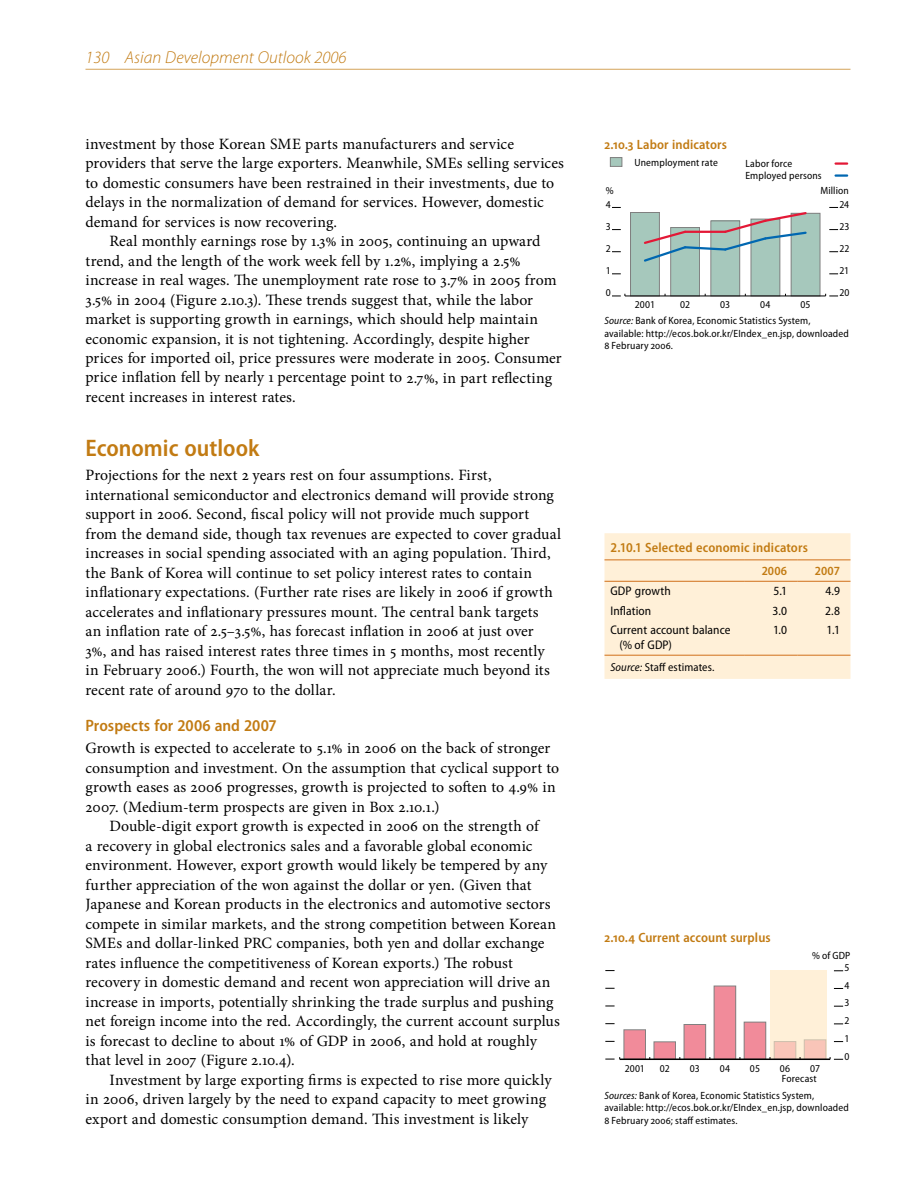
<style>
.page{position:relative;width:918px;height:1188px;background:#fff}
.page>*{position:absolute;margin:0;border:0;box-sizing:border-box;transform-origin:0 0}
.t1{font:600 semi-condensed 24px "Myriad Pro";color:#c27b13}
.t2{font:italic 300 17.25px "Myriad Pro";color:#c27b13}
.t3{font:600 semi-condensed 16.5px "Myriad Pro";color:#c27b13}
.t4{font:15.75px/19.5px "Minion Pro";letter-spacing:.005em;color:#000}
.t5{font:600 semi-condensed 13.5px "Myriad Pro";letter-spacing:.01em;color:#c27b13}
.t6{font:semi-condensed 12.6px/15px "Myriad Pro";letter-spacing:.005em;color:#000}
.t7{font:600 semi-condensed 12.6px "Myriad Pro";letter-spacing:.02em;color:#c27b13}
.t8{font:semi-condensed 11.7px "Myriad Pro";letter-spacing:.01em;color:#000}
.t9{font:semi-condensed 10.5px/12.5px "Myriad Pro";letter-spacing:.015em;color:#000}
.t10{font:semi-condensed 10.5px "Myriad Pro";letter-spacing:.015em;color:#010101}
.s1{font-style:italic}
</style>
<div class="page">
<hr style="left:86px;top:69px;width:764px;height:1px;background:#d4a35a">
<div style="left:604px;top:533px;width:246px;height:146px;background:#fff0d8"></div>
<hr style="left:604px;top:560px;width:141px;height:1px;background:#d06f1a">
<hr style="left:745px;top:560px;width:53px;height:1px;background:#d06f1a">
<hr style="left:798px;top:560px;width:52px;height:1px;background:#d06f1a">
<hr style="left:604px;top:581px;width:141px;height:1px;background:#d06f1a">
<hr style="left:745px;top:581px;width:53px;height:1px;background:#d06f1a">
<hr style="left:798px;top:581px;width:52px;height:1px;background:#d06f1a">
<hr style="left:604px;top:655px;width:141px;height:1px;background:#d06f1a">
<hr style="left:745px;top:655px;width:53px;height:1px;background:#d06f1a">
<hr style="left:798px;top:655px;width:52px;height:1px;background:#d06f1a">
<div style="left:610px;top:158px;width:12px;height:8px;background:#a6c8bc"></div>
<div style="left:631px;top:212px;width:28px;height:84px;background:#a6c8bc"></div>
<div style="left:671px;top:228px;width:29px;height:68px;background:#a6c8bc"></div>
<div style="left:711px;top:221px;width:29px;height:75px;background:#a6c8bc"></div>
<div style="left:751px;top:219px;width:29px;height:77px;background:#a6c8bc"></div>
<div style="left:791px;top:213px;width:29px;height:83px;background:#a6c8bc"></div>
<svg style="left:836px;top:174px;width:11px;height:3px"></svg>
<svg style="left:836px;top:162px;width:11px;height:3px"></svg>
<svg style="left:642px;top:212px;width:166px;height:51px"></svg>
<hr style="left:625px;top:296px;width:201px;height:1px;background:#000">
<svg style="left:612px;top:294px;width:14px;height:3px"></svg>
<svg style="left:825px;top:294px;width:13px;height:3px"></svg>
<div style="left:770px;top:970px;width:56px;height:89px;background:#fff0d8"></div>
<div style="left:624px;top:1030px;width:22px;height:29px;background:#f18b9a"></div>
<div style="left:654px;top:1042px;width:22px;height:17px;background:#f18b9a"></div>
<div style="left:684px;top:1024px;width:22px;height:35px;background:#f18b9a"></div>
<div style="left:714px;top:986px;width:22px;height:73px;background:#f18b9a"></div>
<div style="left:744px;top:1022px;width:22px;height:37px;background:#f18b9a"></div>
<div style="left:774px;top:1042px;width:22px;height:17px;background:#f9c5b8"></div>
<div style="left:804px;top:1040px;width:22px;height:19px;background:#f9c5b8"></div>
<hr style="left:620px;top:1059px;width:210px;height:1px;background:#000">
<svg style="left:830px;top:1057px;width:13px;height:3px"></svg>
<svg style="left:605px;top:1057px;width:15px;height:3px"></svg>
<p class="t2" style="left:86px;top:47px;width:263px">130 Asian Development Outlook 2006</p>
<p class="t4" style="left:86px;top:134px;width:480px">investment by those Korean SME parts manufacturers and service providers that serve the large exporters. Meanwhile, SMEs selling services to domestic consumers have been restrained in their investments, due to delays in the normalization of demand for services. However, domestic demand for services is now recovering.</p>
<p class="t4" style="left:86px;top:231px;width:478px;text-indent:24px">Real monthly earnings rose by 1.3% in 2005, continuing an upward trend, and the length of the work week fell by 1.2%, implying a 2.5% increase in real wages. The unemployment rate rose to 3.7% in 2005 from 3.5% in 2004 (Figure 2.10.3). These trends suggest that, while the labor market is supporting growth in earnings, which should help maintain economic expansion, it is not tightening. Accordingly, despite higher prices for imported oil, price pressures were moderate in 2005. Consumer price inflation fell by nearly 1 percentage point to 2.7%, in part reflecting recent increases in interest rates.</p>
<h1 class="t1" style="left:86px;top:435px;width:175px">Economic outlook</h1>
<p class="t4" style="left:86px;top:465px;width:477px">Projections for the next 2 years rest on four assumptions. First, international semiconductor and electronics demand will provide strong support in 2006. Second, fiscal policy will not provide much support from the demand side, though tax revenues are expected to cover gradual increases in social spending associated with an aging population. Third, the Bank of Korea will continue to set policy interest rates to contain inflationary expectations. (Further rate rises are likely in 2006 if growth accelerates and inflationary pressures mount. The central bank targets<br>an inflation rate of 2.5–3.5%, has forecast inflation in 2006 at just over<br>3%, and has raised interest rates three times in 5 months, most recently in February 2006.) Fourth, the won will not appreciate much beyond its recent rate of around 970 to the dollar.</p>
<p class="t3" style="left:86px;top:716px;width:193px">Prospects for 2006 and 2007</p>
<p class="t4" style="left:86px;top:738px;width:475px">Growth is expected to accelerate to 5.1% in 2006 on the back of stronger consumption and investment. On the assumption that cyclical support to growth eases as 2006 progresses, growth is projected to soften to 4.9% in 2007. (Medium-term prospects are given in Box 2.10.1.)</p>
<p class="t4" style="left:86px;top:816px;width:476px;text-indent:24px">Double-digit export growth is expected in 2006 on the strength of<br>a recovery in global electronics sales and a favorable global economic environment. However, export growth would likely be tempered by any further appreciation of the won against the dollar or yen. (Given that Japanese and Korean products in the electronics and automotive sectors compete in similar markets, and the strong competition between Korean SMEs and dollar-linked PRC companies, both yen and dollar exchange rates influence the competitiveness of Korean exports.) The robust recovery in domestic demand and recent won appreciation will drive an increase in imports, potentially shrinking the trade surplus and pushing net foreign income into the red. Accordingly, the current account surplus is forecast to decline to about 1% of GDP in 2006, and hold at roughly that level in 2007 (Figure 2.10.4).</p>
<p class="t4" style="left:86px;top:1070px;width:468px;text-indent:24px">Investment by large exporting firms is expected to rise more quickly in 2006, driven largely by the need to expand capacity to meet growing export and domestic consumption demand. This investment is likely</p>
<p class="t5" style="left:604px;top:137px;width:124px">2.10.3 Labor indicators</p>
<p class="t9" style="left:634px;top:157px;width:85px">Unemployment rate</p>
<p class="t9" style="left:746px;top:157px;width:48px">Labor force</p>
<p class="t9" style="left:746px;top:169px;width:78px">Employed persons</p>
<p class="t10" style="left:606px;top:184px;width:9px">%</p>
<p class="t10" style="left:820px;top:184px;width:30px">Million</p>
<p class="t9" style="left:606px;top:198px;width:6px">4</p>
<p class="t9" style="left:839px;top:198px;width:11px">24</p>
<p class="t9" style="left:606px;top:220px;width:6px">3</p>
<p class="t9" style="left:839px;top:220px;width:12px">23</p>
<p class="t9" style="left:606px;top:243px;width:6px">2</p>
<p class="t9" style="left:839px;top:243px;width:12px">22</p>
<p class="t9" style="left:606px;top:265px;width:6px">1</p>
<p class="t9" style="left:839px;top:265px;width:11px">21</p>
<p class="t9" style="left:606px;top:287px;width:6px">0</p>
<p class="t9" style="left:839px;top:287px;width:12px">20</p>
<p class="t9" style="left:635px;top:298px;width:22px">2001</p>
<p class="t9" style="left:680px;top:298px;width:11px">02</p>
<p class="t9" style="left:720px;top:298px;width:11px">03</p>
<p class="t9" style="left:760px;top:298px;width:12px">04</p>
<p class="t9" style="left:801px;top:298px;width:12px">05</p>
<p class="t9" style="left:604px;top:315px;width:246px"><span class="s1">Source:</span> Bank of Korea, Economic Statistics System, available: http://ecos.bok.or.kr/EIndex_en.jsp, downloaded<br>8 February 2006.</p>
<p class="t5" style="left:610px;top:540px;width:199px">2.10.1 Selected economic indicators</p>
<p class="t7" style="left:762px;top:564px;width:27px">2006</p>
<p class="t7" style="left:815px;top:564px;width:27px">2007</p>
<p class="t6" style="left:610px;top:584px;width:62px">GDP growth</p>
<p class="t6" style="left:773px;top:584px;width:15px">5.1</p>
<p class="t6" style="left:826px;top:584px;width:16px">4.9</p>
<p class="t6" style="left:610px;top:603px;width:42px">Inflation</p>
<p class="t6" style="left:773px;top:603px;width:16px">3.0</p>
<p class="t6" style="left:825px;top:603px;width:16px">2.8</p>
<p class="t6" style="left:620px;top:623px;width:113px;text-indent:-9px">Current account balance (% of GDP)</p>
<p class="t6" style="left:773px;top:623px;width:16px">1.0</p>
<p class="t6" style="left:827px;top:623px;width:15px">1.1</p>
<p class="t8" style="left:610px;top:661px;width:106px"><span class="s1">Source:</span> Staff estimates.</p>
<p class="t5" style="left:604px;top:930px;width:168px">2.10.4 Current account surplus</p>
<p class="t10" style="left:812px;top:950px;width:40px">% of GDP</p>
<p class="t9" style="left:844px;top:962px;width:6px">5</p>
<p class="t9" style="left:844px;top:979px;width:6px">4</p>
<p class="t9" style="left:844px;top:997px;width:6px">3</p>
<p class="t9" style="left:844px;top:1015px;width:6px">2</p>
<p class="t9" style="left:844px;top:1032px;width:6px">1</p>
<p class="t9" style="left:844px;top:1050px;width:6px">0</p>
<p class="t9" style="left:625px;top:1062px;width:22px">2001</p>
<p class="t9" style="left:660px;top:1062px;width:11px">02</p>
<p class="t9" style="left:690px;top:1062px;width:11px">03</p>
<p class="t9" style="left:720px;top:1062px;width:12px">04</p>
<p class="t9" style="left:750px;top:1062px;width:12px">05</p>
<p class="t9" style="left:780px;top:1062px;width:12px">06</p>
<p class="t9" style="left:810px;top:1062px;width:11px">07</p>
<p class="t9" style="left:604px;top:1070px;width:214px;line-height:16.8px;text-align:right">Forecast<br><span class="s1">Sources:</span> Bank of Korea, Economic Statistics System,</p>
<p class="t9" style="left:604px;top:1102px;width:246px">available: http://ecos.bok.or.kr/EIndex_en.jsp, downloaded<br>8 February 2006; staff estimates.</p>
</div>
